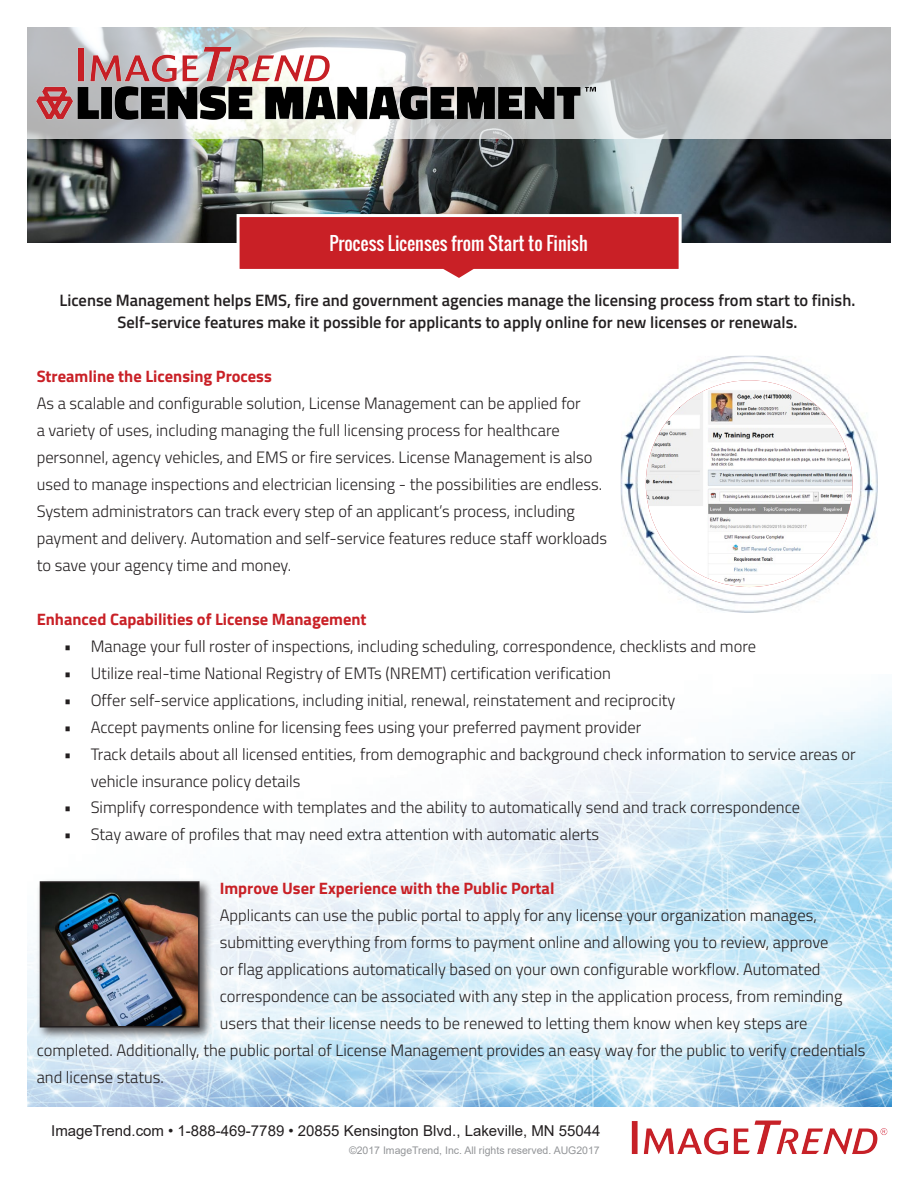
<style>
.page{position:relative;width:918px;height:1188px;background:#fff}
.page>*{position:absolute;margin:0;border:0;box-sizing:border-box;transform-origin:0 0}
.t1{font:18px "Oswald";color:#fff}
.t2{font:300 16.5px/27px "Titillium Web";color:#231f20}
.t3{font:600 16.5px/21.6px "Titillium Web";color:#231f20;text-align:center}
.t4{font:700 16.5px "Titillium Web";color:#c92026}
.t5{font:15px "Arial";color:#231f20}
.t6{font:10.5px "Arial";color:#939598}
</style>
<div class="page">
<img style="left:631px;top:1120px;width:257px;height:35px">
<img style="left:27px;top:691px;width:864px;height:416px">
<img style="left:27px;top:139px;width:863px;height:104px">
<svg style="left:235px;top:213px;width:448px;height:65px"></svg>
<div style="left:36px;top:878px;width:176px;height:162px;background:#231f20;opacity:.75"></div>
<img style="left:43px;top:884px;width:154px;height:141px">
<div style="left:40px;top:881px;width:160px;height:147px;border:2px solid #231f20"></div>
<svg style="left:27px;top:27px;width:864px;height:112px;background:#c4c6c8"></svg>
<img style="left:37px;top:47px;width:558px;height:91px">
<img style="left:621px;top:356px;width:257px;height:257px">
<img style="left:646px;top:380px;width:207px;height:207px;border-radius:103px">
<p class="t1" style="left:329px;top:229px;width:260px">Process Licenses from Start to Finish</p>
<p class="t3" style="left:60px;top:289px;width:797px">License Management helps EMS, fire and government agencies manage the licensing process from start to finish.<br>Self-service features make it possible for applicants to apply online for new licenses or renewals.</p>
<p class="t4" style="left:37px;top:363px;width:237px">Streamline the Licensing Process</p>
<p class="t2" style="left:37px;top:388px;width:572px">As a scalable and configurable solution, License Management can be applied for<br>a variety of uses, including managing the full licensing process for healthcare personnel, agency vehicles, and EMS or fire services. License Management is also used to manage inspections and electrician licensing - the possibilities are endless.<br>System administrators can track every step of an applicant’s process, including payment and delivery. Automation and self-service features reduce staff workloads to save your agency time and money.</p>
<p class="t4" style="left:37px;top:606px;width:331px">Enhanced Capabilities of License Management</p>
<p class="t2" style="left:64px;top:631px;width:694px">• Manage your full roster of inspections, including scheduling, correspondence, checklists and more</p>
<p class="t2" style="left:64px;top:658px;width:549px">• Utilize real-time National Registry of EMTs (NREMT) certification verification</p>
<p class="t2" style="left:64px;top:685px;width:613px">• Offer self-service applications, including initial, renewal, reinstatement and reciprocity</p>
<p class="t2" style="left:64px;top:712px;width:579px">• Accept payments online for licensing fees using your preferred payment provider</p>
<p class="t2" style="left:91px;top:739px;width:766px;text-indent:-27px">• Track details about all licensed entities, from demographic and background check information to service areas or vehicle insurance policy details</p>
<p class="t2" style="left:64px;top:793px;width:738px">• Simplify correspondence with templates and the ability to automatically send and track correspondence</p>
<p class="t2" style="left:64px;top:820px;width:537px">• Stay aware of profiles that may need extra attention with automatic alerts</p>
<p class="t4" style="left:220px;top:876px;width:336px">Improve User Experience with the Public Portal</p>
<p class="t2" style="left:220px;top:901px;width:599px">Applicants can use the public portal to apply for any license your organization manages,</p>
<p class="t2" style="left:220px;top:928px;width:610px">submitting everything from forms to payment online and allowing you to review, approve</p>
<p class="t2" style="left:220px;top:955px;width:602px">or flag applications automatically based on your own configurable workflow. Automated</p>
<p class="t2" style="left:220px;top:982px;width:624px">correspondence can be associated with any step in the application process, from reminding</p>
<p class="t2" style="left:220px;top:1009px;width:589px">users that their license needs to be renewed to letting them know when key steps are</p>
<p class="t2" style="left:37px;top:1036px;width:830px">completed. Additionally, the public portal of License Management provides an easy way for the public to verify credentials</p>
<p class="t2" style="left:37px;top:1063px;width:129px">and license status.</p>
<p class="t5" style="left:51px;top:1120px;width:551px">ImageTrend.com • 1-888-469-7789 • 20855 Kensington Blvd., Lakeville, MN 55044</p>
<p class="t6" style="left:349px;top:1143px;width:252px">©2017 ImageTrend, Inc. All rights reserved. AUG2017</p>
</div>
